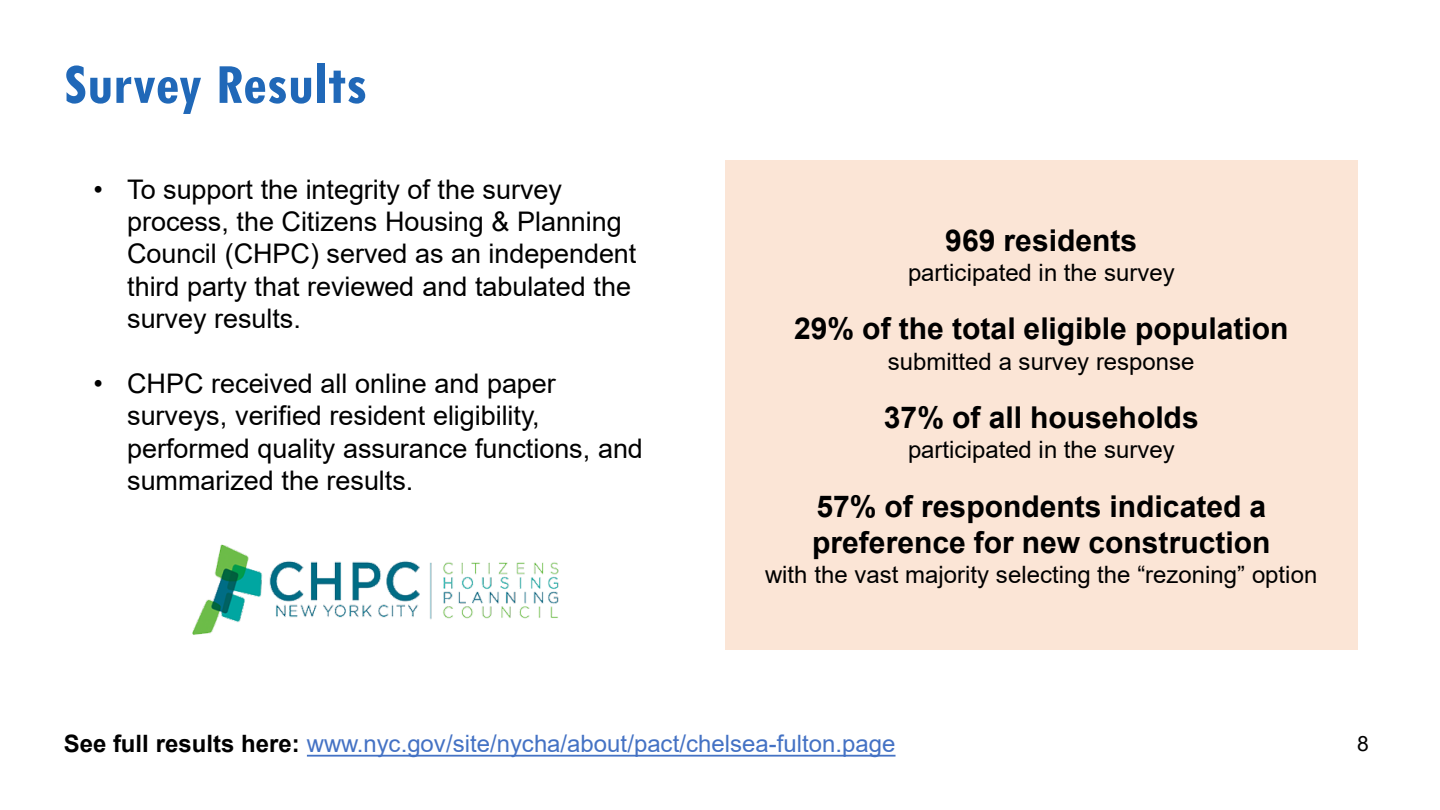
<style>
.page{position:relative;width:1440px;height:810px;background:#fff}
.page>*{position:absolute;margin:0;border:0;box-sizing:border-box;transform-origin:0 0}
.t1{font:700 condensed 60px "Tw Cen";color:#2068b8}
.t2{font:700 30px/36px "Arial";color:#000}
.t3{font:27px/32.4px "Arial";color:#000}
.t4{font:24px "Arial";color:#000}
.t5{font:24px "Arial";color:#4472c4}
.t6{font:21px "Arial";color:#000}
.s1{font-weight:700;color:#000}
</style>
<div class="page">
<div style="left:725px;top:160px;width:632px;height:490px;background:#fbe5d6"></div>
<img style="left:192px;top:545px;width:367px;height:90px">
<svg style="left:307px;top:755px;width:589px;height:2px"></svg>
<h1 class="t1" style="left:64px;top:48px;width:304px">Survey Results</h1>
<p class="t3" style="left:127px;top:173px;width:511px;text-indent:-34px">• To support the integrity of the survey process, the Citizens Housing &amp; Planning Council (CHPC) served as an independent third party that reviewed and tabulated the survey results.</p>
<p class="t3" style="left:127px;top:367px;width:517px;text-indent:-34px">• CHPC received all online and paper surveys, verified resident eligibility, performed quality assurance functions, and summarized the results.</p>
<p class="t2" style="left:945px;top:222px;width:194px">969 residents</p>
<p class="t4" style="left:908px;top:256px;width:268px">participated in the survey</p>
<p class="t2" style="left:794px;top:311px;width:496px">29% of the total eligible population</p>
<p class="t4" style="left:888px;top:345px;width:308px">submitted a survey response</p>
<p class="t2" style="left:884px;top:400px;width:316px">37% of all households</p>
<p class="t4" style="left:908px;top:433px;width:268px">participated in the survey</p>
<p class="t2" style="left:812px;top:489px;width:460px">57% of respondents indicated a preference for new construction</p>
<p class="t4" style="left:765px;top:558px;width:554px">with the vast majority selecting the “rezoning” option</p>
<p class="t5" style="left:64px;top:727px;width:833px"><span class="s1">See full results here:</span> www.nyc.gov/site/nycha/about/pact/chelsea-fulton.page</p>
<p class="t6" style="left:1357px;top:729px;width:13px">8</p>
</div>
